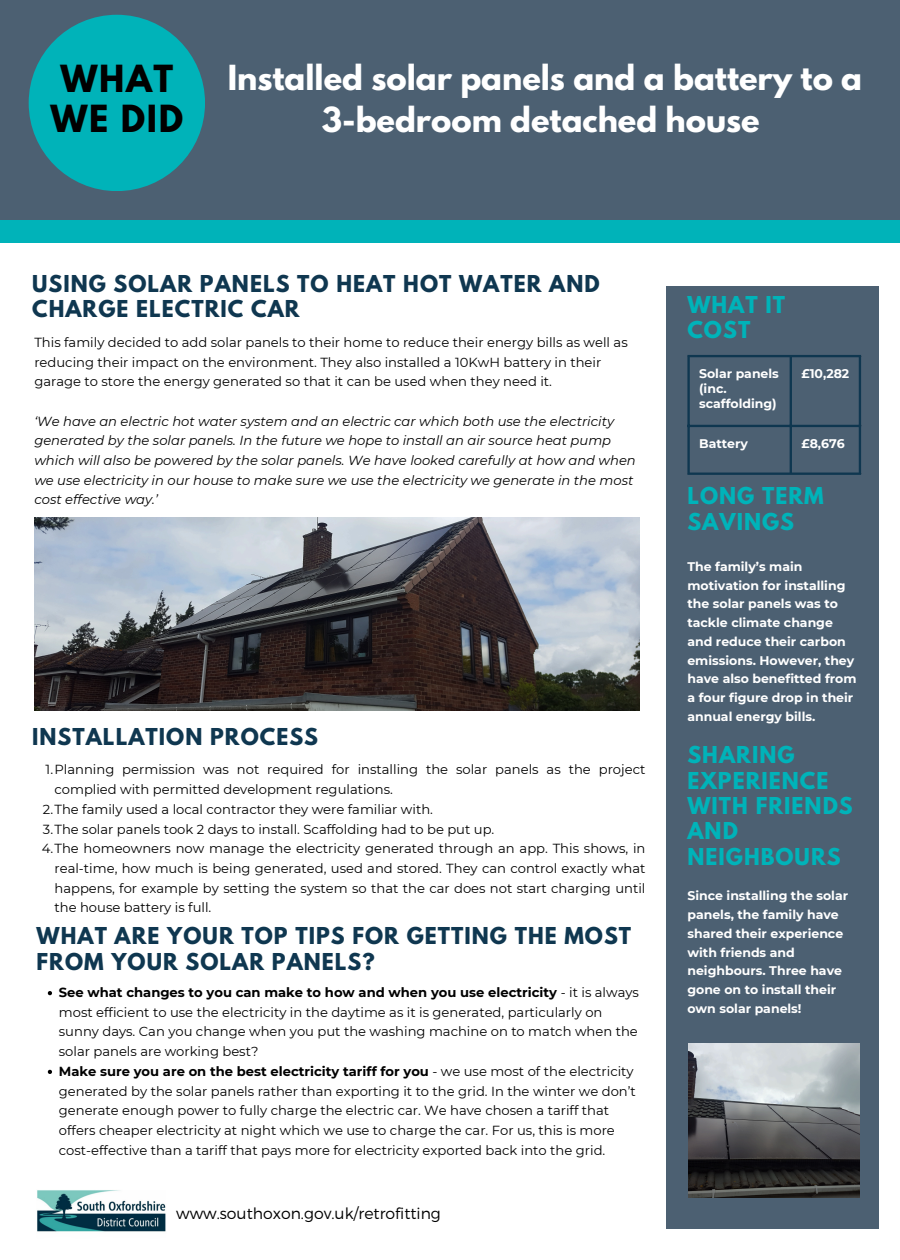
<style>
.page{position:relative;width:900px;height:1260px;background:#fff}
.page>*{position:absolute;margin:0;border:0;box-sizing:border-box;transform-origin:0 0}
.t1{font:700 33.12px/40.8px "League Spartan";letter-spacing:.05em;color:#000}
.t2{font:700 30.62px/42.6px "League Spartan";color:#fff;text-align:center}
.t3{font:700 20.62px/25.3px "League Spartan";letter-spacing:.05em;color:#0f3750}
.t4{font:700 20.62px/25.3px "League Spartan";letter-spacing:.05em;color:#00b3b9}
.t5{font:300 15.62px "Montserrat";color:#000}
.t6{font:13.12px/19.7px "Montserrat";color:#000}
.t7{font:italic 13.12px/19.7px "Montserrat";color:#000}
.t8{font:700 12.5px/18.8px "Montserrat";color:#fff}
.s1{font-weight:700}
</style>
<div class="page">
<div style="left:0;top:0;width:900px;height:221px;background:#4c6072"></div>
<div style="left:0;top:221px;width:900px;height:22px;background:#00b3b9"></div>
<img style="left:34px;top:518px;width:605px;height:192px">
<img style="left:37px;top:1190px;width:129px;height:42px">
<div style="left:29px;top:15px;width:176px;height:176px;background:#00b3b9;border-radius:50%"></div>
<div style="left:667px;top:287px;width:212px;height:942px;background:#4c6072"></div>
<hr style="left:687px;top:357px;width:3px;height:116px;background:#0f3750">
<hr style="left:790px;top:357px;width:2px;height:116px;background:#0f3750">
<hr style="left:859px;top:357px;width:2px;height:116px;background:#0f3750">
<hr style="left:687px;top:355px;width:174px;height:2px;background:#0f3750">
<hr style="left:687px;top:425px;width:174px;height:2px;background:#0f3750">
<hr style="left:687px;top:473px;width:174px;height:2px;background:#0f3750">
<img style="left:689px;top:1044px;width:171px;height:153px">
<svg style="left:48px;top:991px;width:4px;height:4px"></svg>
<svg style="left:48px;top:1070px;width:4px;height:4px"></svg>
<h1 class="t1" style="left:50px;top:62px;width:134px">WHAT<br>WE DID</h1>
<p class="t2" style="left:228px;top:60px;width:636px">Installed solar panels and a battery to a<br>3-bedroom detached house</p>
<p class="t3" style="left:32px;top:273px;width:569px">USING SOLAR PANELS TO HEAT HOT WATER AND<br>CHARGE ELECTRIC CAR</p>
<h3 class="t6" style="left:34px;top:332px;width:595px">This family decided to add solar panels to their home to reduce their energy bills as well as reducing their impact on the environment. They also installed a 10KwH battery in their garage to store the energy generated so that it can be used when they need it.</h3>
<p class="t7" style="left:34px;top:411px;width:603px">‘We have an electric hot water system and an electric car which both use the electricity generated by the solar panels. In the future we hope to install an air source heat pump which will also be powered by the solar panels. We have looked carefully at how and when we use electricity in our house to make sure we use the electricity we generate in the most cost effective way.’</p>
<h3 class="t3" style="left:32px;top:727px;width:287px">INSTALLATION PROCESS</h3>
<p class="t6" style="left:54px;top:760px;width:592px;text-indent:-9px">1.Planning permission was not required for installing the solar panels as the project complied with permitted development regulations.</p>
<p class="t6" style="left:43px;top:799px;width:392px">2.The family used a local contractor they were familiar with.</p>
<p class="t6" style="left:43px;top:819px;width:453px">3.The solar panels took 2 days to install. Scaffolding had to be put up.</p>
<p class="t6" style="left:54px;top:839px;width:592px;text-align:justify;text-indent:-13px">4.The homeowners now manage the electricity generated through an app. This shows, in real-time, how much is being generated, used and stored. They can control exactly what happens, for example by setting the system so that the car does not start charging until the house battery is full.</p>
<p class="t3" style="left:37px;top:926px;width:596px">WHAT ARE YOUR TOP TIPS FOR GETTING THE MOST<br>FROM YOUR SOLAR PANELS?</p>
<p class="t6" style="left:59px;top:983px;width:582px"><span class="s1">See what changes to you can make to how and when you use electricity</span> - it is always most efficient to use the electricity in the daytime as it is generated, particularly on sunny days. Can you change when you put the washing machine on to match when the solar panels are working best?</p>
<p class="t6" style="left:59px;top:1061px;width:579px"><span class="s1">Make sure you are on the best electricity tariff for you</span> - we use most of the electricity generated by the solar panels rather than exporting it to the grid. In the winter we don’t generate enough power to fully charge the electric car. We have chosen a tariff that offers cheaper electricity at night which we use to charge the car. For us, this is more cost-effective than a tariff that pays more for electricity exported back into the grid.</p>
<p class="t5" style="left:176px;top:1203px;width:266px">www.southoxon.gov.uk/retrofitting</p>
<p class="t4" style="left:687px;top:295px;width:99px">WHAT IT<br>COST</p>
<h2 class="t8" style="left:699px;top:367px;width:81px;line-height:14.5px">Solar panels (inc. scaffolding)</h2>
<p class="t8" style="left:801px;top:365px;width:49px">£10,282</p>
<h3 class="t8" style="left:699px;top:434px;width:50px">Battery</h3>
<p class="t8" style="left:801px;top:434px;width:45px">£8,676</p>
<h4 class="t4" style="left:687px;top:486px;width:138px">LONG TERM<br>SAVINGS</h4>
<h3 class="t8" style="left:687px;top:557px;width:171px">The family’s main motivation for installing the solar panels was to tackle climate change and reduce their carbon emissions. However, they have also benefitted from a four figure drop in their annual energy bills.</h3>
<h3 class="t4" style="left:687px;top:745px;width:167px">SHARING<br>EXPERIENCE<br>WITH FRIENDS<br>AND<br>NEIGHBOURS</h3>
<h5 class="t8" style="left:687px;top:887px;width:162px">Since installing the solar panels, the family have shared their experience with friends and neighbours. Three have gone on to install their own solar panels!</h5>
</div>
